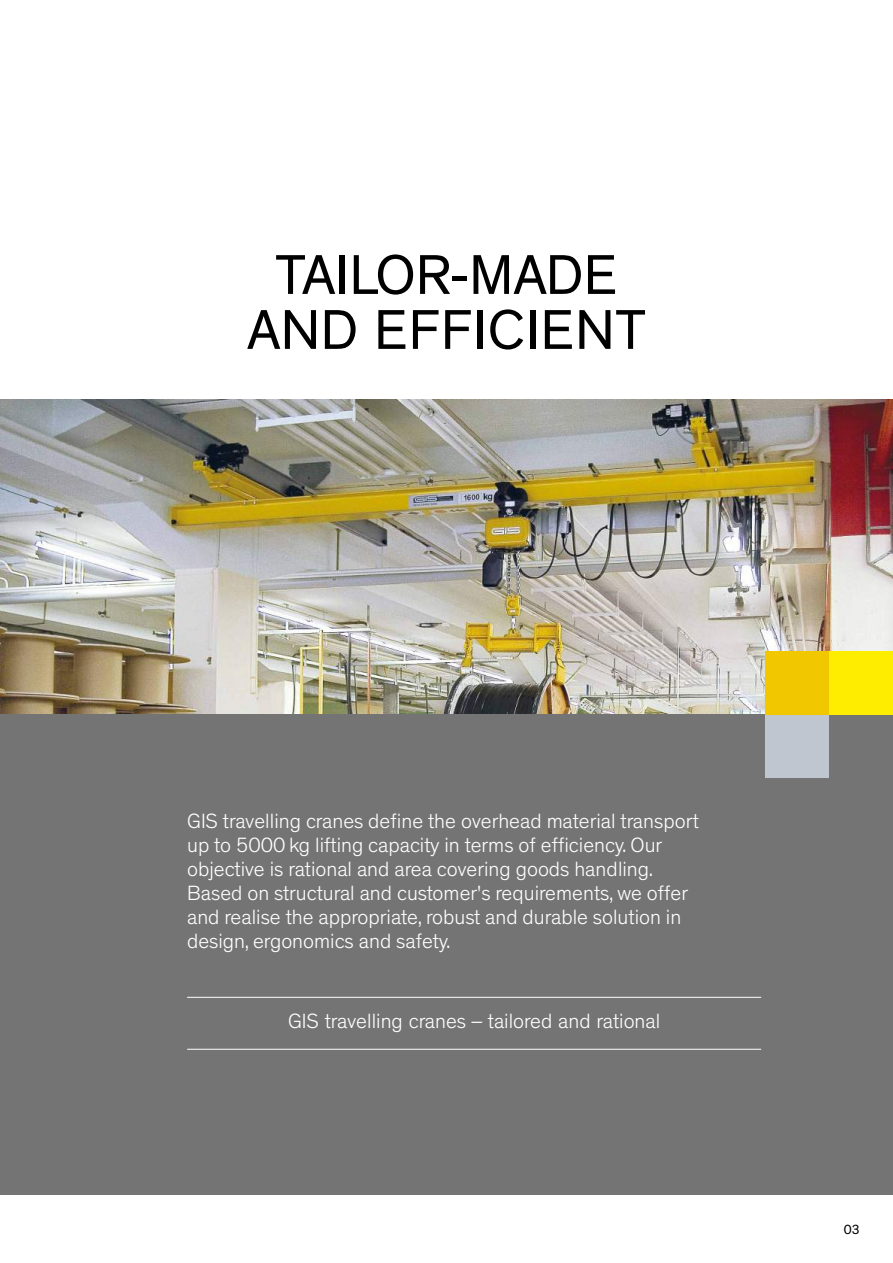
<style>
.page{position:relative;width:893px;height:1263px;background:#fff}
.page>*{position:absolute;margin:0;border:0;box-sizing:border-box;transform-origin:0 0}
.t1{font:57px/54.9px "Theinhardt";color:#000;text-align:center}
.t2{font:300 21px/24px "Theinhardt";color:#fff}
.t3{font:13.5px "Theinhardt";color:#000}
</style>
<div class="page">
<img style="left:0;top:400px;width:893px;height:314px">
<div style="left:1px;top:714px;width:892px;height:481px;background:#757475"></div>
<div style="left:765px;top:714px;width:64px;height:64px;background:#c0c6cf"></div>
<div style="left:765px;top:651px;width:64px;height:63px;background:#f1c800"></div>
<div style="left:829px;top:651px;width:64px;height:63px;background:#ffed00"></div>
<hr style="left:187px;top:997px;width:574px;height:1px;background:#fff">
<hr style="left:187px;top:1049px;width:574px;height:1px;background:#fff">
<h1 class="t1" style="left:247px;top:249px;width:400px">TAILOR-MADE<br>AND EFFICIENT</h1>
<p class="t2" style="left:187px;top:809px;width:513px">GIS travelling cranes define the overhead material transport up to 5000 kg lifting capacity in terms of efficiency. Our objective is rational and area covering goods handling.<br>Based on structural and customer's requirements, we offer and realise the appropriate, robust and durable solution in design, ergonomics and safety.</p>
<p class="t2" style="left:288px;top:1009px;width:374px">GIS travelling cranes – tailored and rational</p>
<p class="t3" style="left:844px;top:1221px;width:18px">03</p>
</div>
